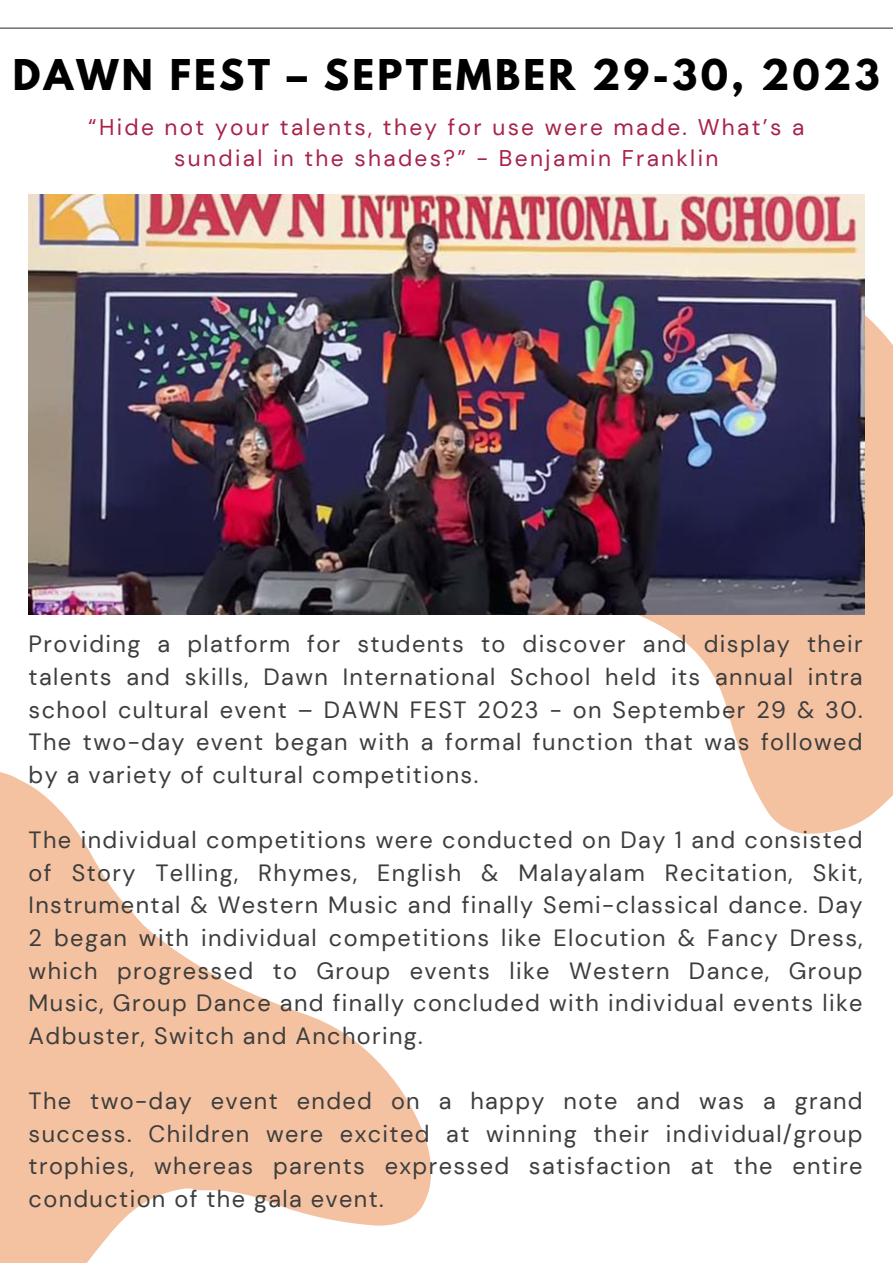
<style>
.page{position:relative;width:893px;height:1264px;background:#fff}
.page>*{position:absolute;margin:0;border:0;box-sizing:border-box;transform-origin:0 0}
.t1{font:700 37.5px "League Spartan";letter-spacing:.085em;color:#000}
.t2{font:23.55px/32.5px "DM Sans";letter-spacing:.06em;color:#3d3d3d;text-align:justify}
.t3{font:22.65px/31.5px "DM Sans";letter-spacing:.105em;color:#a82349;text-align:center}
</style>
<div class="page">
<svg style="left:451px;top:218px;width:441px;height:616px"></svg>
<img style="left:29px;top:194px;width:835px;height:420px">
<hr style="left:0;top:28px;width:892px;height:1px;background:#3d3d3d">
<svg style="left:0;top:700px;width:515px;height:562px"></svg>
<p class="t1" style="left:13px;top:56px;width:868px">DAWN FEST – SEPTEMBER 29-30, 2023</p>
<p class="t3" style="left:88px;top:111px;width:717px">“Hide not your talents, they for use were made. What’s a sundial in the shades?” - Benjamin Franklin</p>
<p class="t2" style="left:29px;top:628px;width:835px">Providing a platform for students to discover and display their talents and skills, Dawn International School held its annual intra school cultural event – DAWN FEST 2023 - on September 29 &amp; 30.<br>The two-day event began with a formal function that was followed by a variety of cultural competitions.</p>
<p class="t2" style="left:29px;top:823px;width:835px">The individual competitions were conducted on Day 1 and consisted of Story Telling, Rhymes, English &amp; Malayalam Recitation, Skit, Instrumental &amp; Western Music and finally Semi-classical dance. Day 2 began with individual competitions like Elocution &amp; Fancy Dress, which progressed to Group events like Western Dance, Group Music, Group Dance and finally concluded with individual events like Adbuster, Switch and Anchoring.</p>
<p class="t2" style="left:29px;top:1084px;width:835px">The two-day event ended on a happy note and was a grand success. Children were excited at winning their individual/group trophies, whereas parents expressed satisfaction at the entire conduction of the gala event.</p>
</div>
